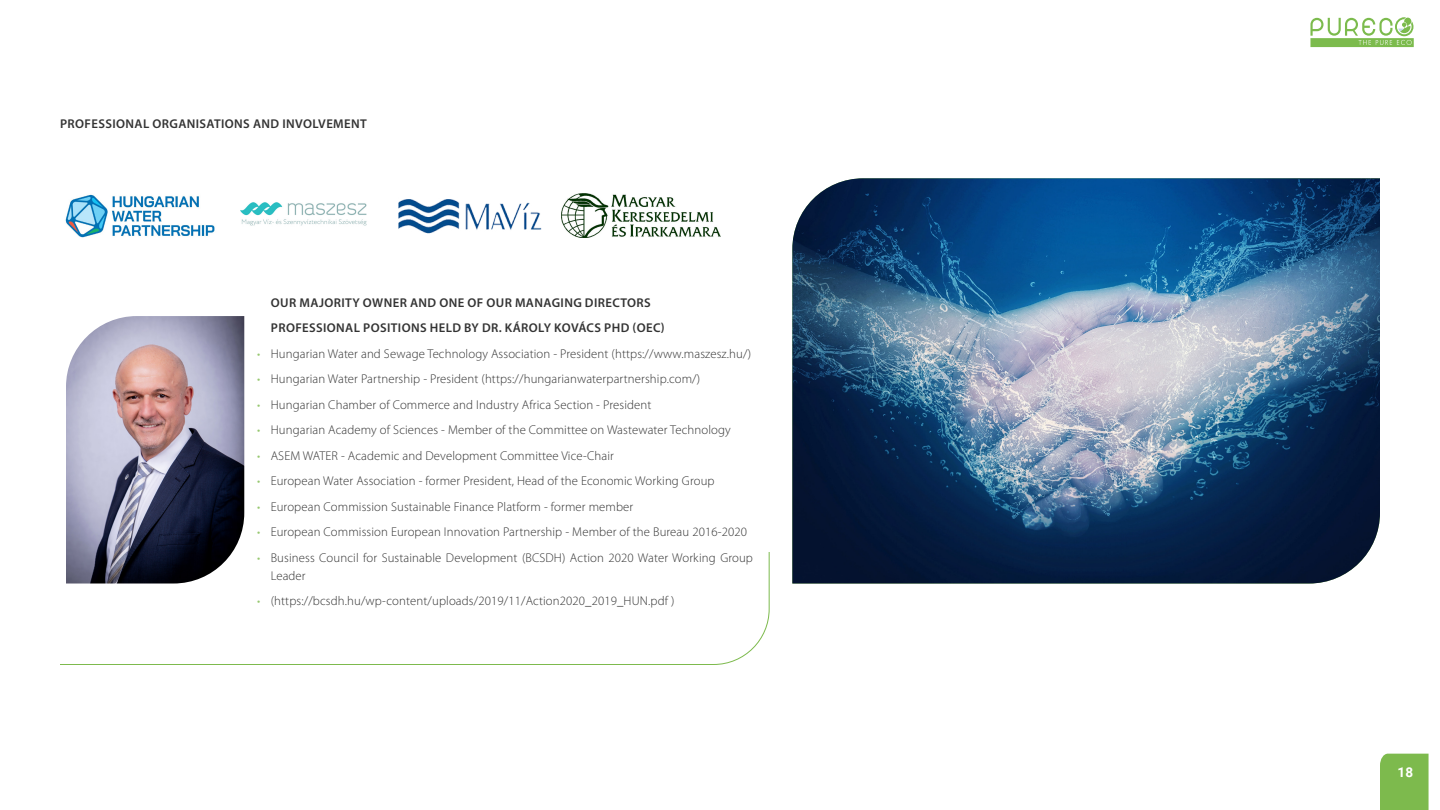
<style>
.page{position:relative;width:1440px;height:810px;background:#fff}
.page>*{position:absolute;margin:0;border:0;box-sizing:border-box;transform-origin:0 0}
.t1{font:700 13.5px "Roboto";color:#fff}
.t2{font:300 12.75px/18px "Myriad Pro";letter-spacing:.01em;color:#333}
.t3{font:600 12.75px/25.5px "Myriad Pro";letter-spacing:.03em;color:#333}
.s1{color:#97c870}
</style>
<div class="page">
<svg style="left:1310px;top:17px;width:104px;height:30px"></svg>
<div style="left:1380px;top:754px;width:49px;height:56px;background:#7dba4d"></div>
<img style="left:792px;top:178px;width:588px;height:406px">
<img style="left:66px;top:316px;width:178px;height:235px">
<img style="left:65px;top:194px;width:150px;height:44px">
<img style="left:240px;top:202px;width:127px;height:24px">
<img style="left:398px;top:199px;width:144px;height:35px">
<img style="left:562px;top:193px;width:158px;height:45px">
<svg style="left:60px;top:551px;width:710px;height:114px"></svg>
<p class="t3" style="left:60px;top:111px;width:308px">PROFESSIONAL ORGANISATIONS AND INVOLVEMENT</p>
<p class="t3" style="left:271px;top:289px;width:395px">OUR MAJORITY OWNER AND ONE OF OUR MANAGING DIRECTORS<br>PROFESSIONAL POSITIONS HELD BY DR. KÁROLY KOVÁCS PHD (OEC)</p>
<p class="t2" style="left:257px;top:344px;width:495px"><span class="s1">•</span> Hungarian Water and Sewage Technology Association - President (https://www.maszesz.hu/)</p>
<p class="t2" style="left:257px;top:370px;width:445px"><span class="s1">•</span> Hungarian Water Partnership - President (https://hungarianwaterpartnership.com/)</p>
<p class="t2" style="left:257px;top:395px;width:396px"><span class="s1">•</span> Hungarian Chamber of Commerce and Industry Africa Section - President</p>
<p class="t2" style="left:257px;top:421px;width:475px"><span class="s1">•</span> Hungarian Academy of Sciences - Member of the Committee on Wastewater Technology</p>
<p class="t2" style="left:257px;top:446px;width:358px"><span class="s1">•</span> ASEM WATER - Academic and Development Committee Vice-Chair</p>
<p class="t2" style="left:257px;top:472px;width:459px"><span class="s1">•</span> European Water Association - former President, Head of the Economic Working Group</p>
<p class="t2" style="left:257px;top:497px;width:378px"><span class="s1">•</span> European Commission Sustainable Finance Platform - former member</p>
<p class="t2" style="left:257px;top:523px;width:491px"><span class="s1">•</span> European Commission European Innovation Partnership - Member of the Bureau 2016-2020</p>
<p class="t2" style="left:271px;top:548px;width:484px;text-indent:-14px"><span class="s1">•</span> Business Council for Sustainable Development (BCSDH) Action 2020 Water Working Group<br>Leader</p>
<p class="t2" style="left:257px;top:592px;width:419px"><span class="s1">•</span> (https://bcsdh.hu/wp-content/uploads/2019/11/Action2020_2019_HUN.pdf )</p>
<p class="t1" style="left:1398px;top:763px;width:17px">18</p>
</div>
